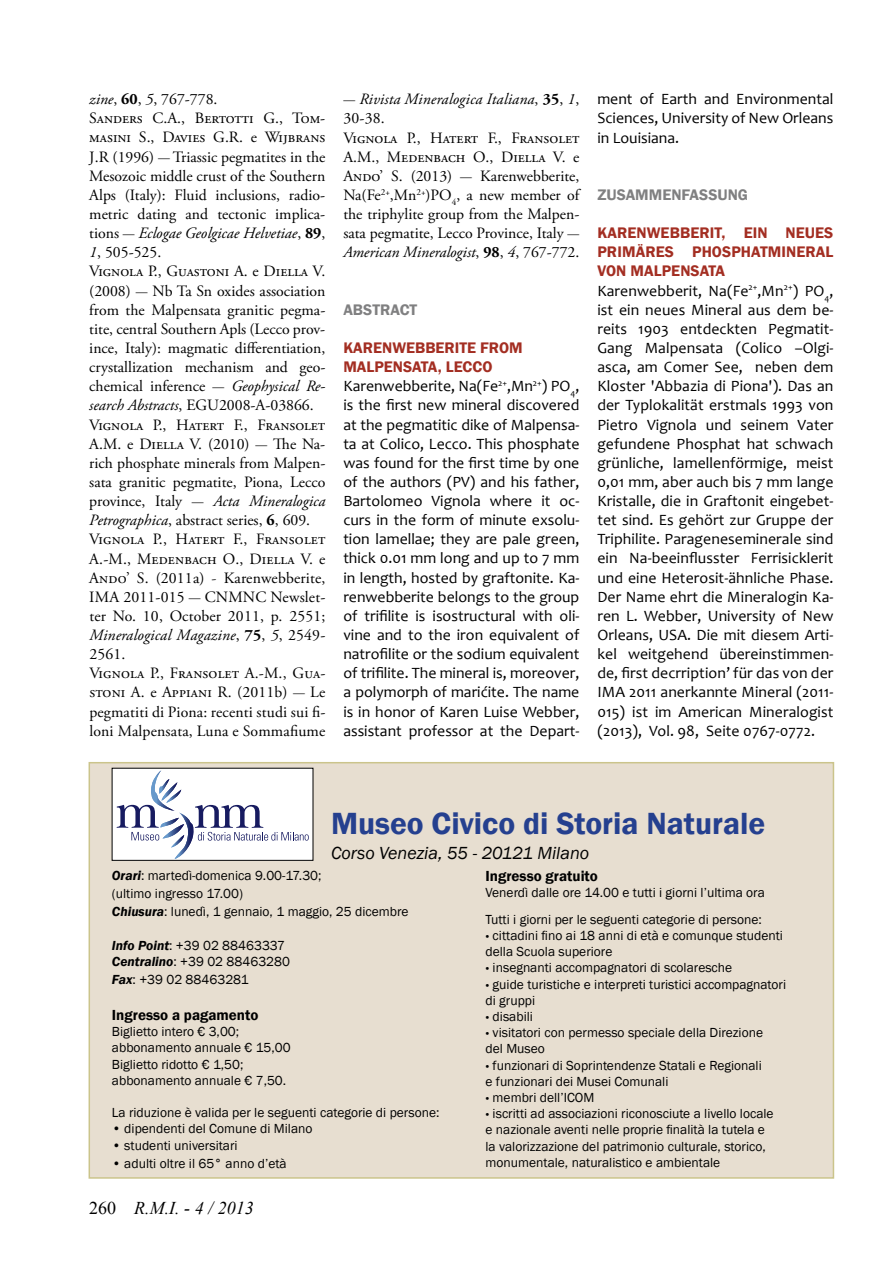
<style>
.page{position:relative;width:893px;height:1263px;background:#fff}
.page>*{position:absolute;margin:0;border:0;box-sizing:border-box;transform-origin:0 0}
.t1{font:600 31.5px "Franklin Gothic";color:#25408f}
.t2{font:italic 18px "Franklin Gothic";color:#000}
.t3{font:italic 18px "Times New Roman";color:#000}
.t4{font:15.75px/19.2px "Candara";color:#000;text-align:justify}
.t5{font:15.75px/19.2px "Adobe Garamond Pro";color:#000}
.t6{font:600 15.75px/19.2px "Franklin Gothic";letter-spacing:.005em;color:#a32e22}
.t7{font:600 15.75px "Franklin Gothic";color:#808081}
.t8{font:600 15px "Franklin Gothic";color:#000}
.t9{font:13.5px/16.2px "Franklin Gothic";color:#000}
.s1{font-style:italic}
.s2{font-weight:700}
.s3{color:#333}
.s4{font-weight:600;font-style:italic}
.s5{font-style:normal}
.s6{font-family:"Myriad Pro";font-style:italic}
</style>
<div class="page">
<div style="left:89px;top:762px;width:745px;height:417px;background:#e7ded0;border:2px solid #cbc48b"></div>
<div style="left:112px;top:768px;width:201px;height:92px;background:#fff"></div>
<div style="left:112px;top:768px;width:201px;height:93px;border:1px solid #000"></div>
<svg style="left:117px;top:770px;width:192px;height:89px"></svg>
<p class="t5" style="left:89px;top:90px;width:238px"><span class="s1">zine</span>, <span class="s2">60</span>, <span class="s1">5</span>, 767-778.<br>Sanders C.A., Bertotti G., Tom&shy;masini S., Davies G.R. e Wijbrans J.R (1996) <span class="s3">-</span> Triassic pegmatites in the Mesozoic middle crust of the Southern Alps (Italy): Fluid inclusions, radio&shy;metric dating and tectonic implica&shy;tions <span class="s3">-</span> <span class="s1">Eclogae Geolgicae Helvetiae</span>, <span class="s2">89</span>, <span class="s1">1</span>, 505-525.<br>Vignola P., Guastoni A. e Diella V. (2008) <span class="s3">-</span> Nb Ta Sn oxides association from the Malpensata granitic pegma&shy;tite, central Southern Apls (Lecco prov&shy;ince, Italy): magmatic differentiation, crystallization mechanism and geo&shy;chemical inference <span class="s3">-</span> <span class="s1">Geophysical Re&shy;search Abstracts</span>, EGU2008-A-03866.<br>Vignola P., Hatert F., Fransolet A.M. e Diella V. (2010) <span class="s3">-</span> The Na&shy;rich phosphate minerals from Malpen&shy;sata granitic pegmatite, Piona, Lecco province, Italy <span class="s3">-</span> <span class="s1">Acta Mineralogica Petrographica</span>, abstract series, <span class="s2">6</span>, 609.<br>Vignola P., Hatert F., Fransolet A.-M., Medenbach O., Diella V. e Ando’ S. (2011a) <span class="s3">-</span> Karenwebberite, IMA 2011-015 <span class="s3">-</span> CNMNC Newslet&shy;ter No. 10, October 2011, p. 2551; <span class="s1">Mineralogical Magazine</span>, <span class="s2">75</span>, <span class="s1">5</span>, 2549- 2561.<br>Vignola P., Fransolet A.-M., Gua&shy;stoni A. e Appiani R. (2011b) <span class="s3">-</span> Le pegmatiti di Piona: recenti studi sui fi&shy;loni Malpensata, Luna e Sommafiume</p>
<p class="t5" style="left:343px;top:90px;width:238px"><span class="s3">-</span> <span class="s1">Rivista Mineralogica Italiana</span>, <span class="s2">35</span>, <span class="s1">1</span>, 30-38.<br>Vignola P., Hatert F., Fransolet A.M., Medenbach O., Diella V. e Ando’ S. (2013) <span class="s3">-</span> Karenwebberite, Na(Fe<sup>2+</sup>,Mn<sup>2+</sup>)PO<sub>4</sub>, a new member of the triphylite group from the Malpen&shy;sata pegmatite, Lecco Province, Italy <span class="s3">- </span><span class="s1">American Mineralogist</span>, <span class="s2">98</span>, <span class="s1">4</span>, 767-772.</p>
<p class="t7" style="left:343px;top:300px;width:75px">ABSTRACT</p>
<p class="t6" style="left:343px;top:338px;width:181px">KARENWEBBERITE FROM<br>MALPENSATA</p>
<p class="t6" style="left:438px;top:357px;width:56px">, LECCO</p>
<p class="t4" style="left:343px;top:376px;width:238px">Karenwebberite, Na(Fe<sup>2+</sup>,Mn<sup>2+</sup>) PO<sub>4</sub>, is the first new mineral discovered at the pegmatitic dike of Malpensa&shy;ta at Colico, Lecco. This phosphate was found for the first time by one of the authors (PV) and his father, Bartolomeo Vignola where it oc&shy;curs in the form of minute exsolu&shy;tion lamellae; they are pale green, thick 0.01 mm long and up to 7 mm in length, hosted by graftonite. Ka&shy;renwebberite belongs to the group of trifilite is isostructural with oli&shy;vine and to the iron equivalent of natrofilite or the sodium equivalent of trifilite. The mineral is, moreover, a polymorph of marićite. The name is in honor of Karen Luise Webber, assistant professor at the Depart-</p>
<p class="t4" style="left:597px;top:89px;width:238px">ment of Earth and Environmental Sciences, University of New Orleans in Louisiana.</p>
<p class="t7" style="left:597px;top:185px;width:50px">ZUSAMMEN</p>
<p class="t7" style="left:681px;top:185px;width:68px">FASSUNG</p>
<p class="t6" style="left:597px;top:224px;width:236px">KARENWEBBERIT, EIN NEUES<br>PRIMÄRES</p>
<p class="t6" style="left:597px;top:243px;width:238px;text-indent:95px">PHOSPHATMINERAL<br>VON MALPENSATA</p>
<p class="t4" style="left:597px;top:281px;width:238px">Karenwebberit, Na(Fe<sup>2+</sup>,Mn<sup>2+</sup>) PO<sub>4</sub>, ist ein neues Mineral aus dem be&shy;reits 1903 entdeckten Pegmatit-Gang Malpensata (Colico –Olgi&shy;asca, am Comer See, neben dem Kloster 'Abbazia di Piona'). Das an der Typlokalität erstmals 1993 von Pietro Vignola und seinem Vater gefundene Phosphat hat schwach grünliche, lamellenförmige, meist 0,01 mm, aber auch bis 7 mm lange Kristalle, die in Graftonit eingebet&shy;tet sind. Es gehört zur Gruppe der Triphilite. Parageneseminerale sind ein Na-beeinflusster Ferrisicklerit und eine Heterosit-ähnliche Phase.<br>Der Name ehrt die Mineralogin Ka&shy;ren L. Webber, University of New Orleans, USA. Die mit diesem Arti&shy;kel weitgehend übereinstimmen&shy;de‚ first decrription’ für das von der IMA 2011 anerkannte Mineral (2011- 015) ist im American Mineralogist (2013), Vol. 98, Seite 0767-0772.</p>
<h1 class="t1" style="left:331px;top:804px;width:436px">MUSEO CIVICO DI STORIA NATURALE</h1>
<p class="t2" style="left:331px;top:842px;width:260px">Corso Venezia, 55 - 20121 Milano</p>
<p class="t9" style="left:112px;top:866px;width:298px;line-height:18px"><span class="s4">Orari</span>: martedì-domenica 9.00-17.30;<br>(ultimo ingresso 17.00)<br><span class="s4">Chiusura</span>: lunedì, 1 gennaio, 1 maggio, 25 dicembre</p>
<p class="t9" style="left:112px;top:937px;width:180px"><span class="s4">Info Point</span>: +39 02 88463337<br><span class="s4">Centralino</span>: +39 02 88463280</p>
<p class="t9" style="left:112px;top:972px;width:138px"><span class="s4">Fax</span>: +39 02 88463281</p>
<p class="t8" style="left:112px;top:1006px;width:148px">INGRESSO A PAGAMENTO</p>
<p class="t9" style="left:112px;top:1024px;width:180px">Biglietto intero € 3,00; abbonamento annuale € 15,00<br>Biglietto ridotto € 1,50; abbonamento annuale € 7,50.</p>
<p class="t9" style="left:112px;top:1105px;width:329px">La riduzione è valida per le seguenti categorie di persone:</p>
<p class="t9" style="left:112px;top:1121px;width:202px"><span class="s1">•</span> dipendenti del Comune di Milano</p>
<p class="t9" style="left:112px;top:1137px;width:127px"><span class="s1">•</span> studenti universitari</p>
<p class="t9" style="left:112px;top:1155px;width:176px"><span class="s1">•</span> adulti oltre il 65° anno d’età</p>
<p class="t3" style="left:89px;top:1195px;width:166px"><span class="s5">260</span> R.M.I. - 4 / 2013</p>
<p class="t8" style="left:486px;top:866px;width:114px">INGRESSO GRATUITO</p>
<p class="t9" style="left:486px;top:879px;width:281px;line-height:27px">Venerdì dalle ore 14.00 e tutti i giorni l’ultima ora<br>Tutti i giorni per le seguenti categorie di persone:</p>
<p class="t9" style="left:486px;top:928px;width:299px"><span class="s6">•</span> cittadini fino ai 18 anni di età e comunque studenti della Scuola superiore</p>
<p class="t9" style="left:486px;top:960px;width:248px"><span class="s6">•</span> insegnanti accompagnatori di scolaresche</p>
<p class="t9" style="left:486px;top:976px;width:302px"><span class="s6">•</span> guide turistiche e interpreti turistici accompagnatori di gruppi</p>
<p class="t9" style="left:486px;top:1009px;width:49px"><span class="s6">•</span> disabili</p>
<p class="t9" style="left:486px;top:1025px;width:279px"><span class="s6">•</span> visitatori con permesso speciale della Direzione del Museo</p>
<p class="t9" style="left:486px;top:1057px;width:278px"><span class="s6">•</span> funzionari di Soprintendenze Statali e Regionali e funzionari dei Musei Comunali</p>
<p class="t9" style="left:486px;top:1090px;width:110px"><span class="s6">•</span> membri dell’ICOM</p>
<p class="t9" style="left:486px;top:1106px;width:290px"><span class="s6">•</span> iscritti ad associazioni riconosciute a livello locale e nazionale aventi nelle proprie finalità la tutela e la valorizzazione del patrimonio culturale, storico, monumentale, naturalistico e ambientale</p>
</div>
